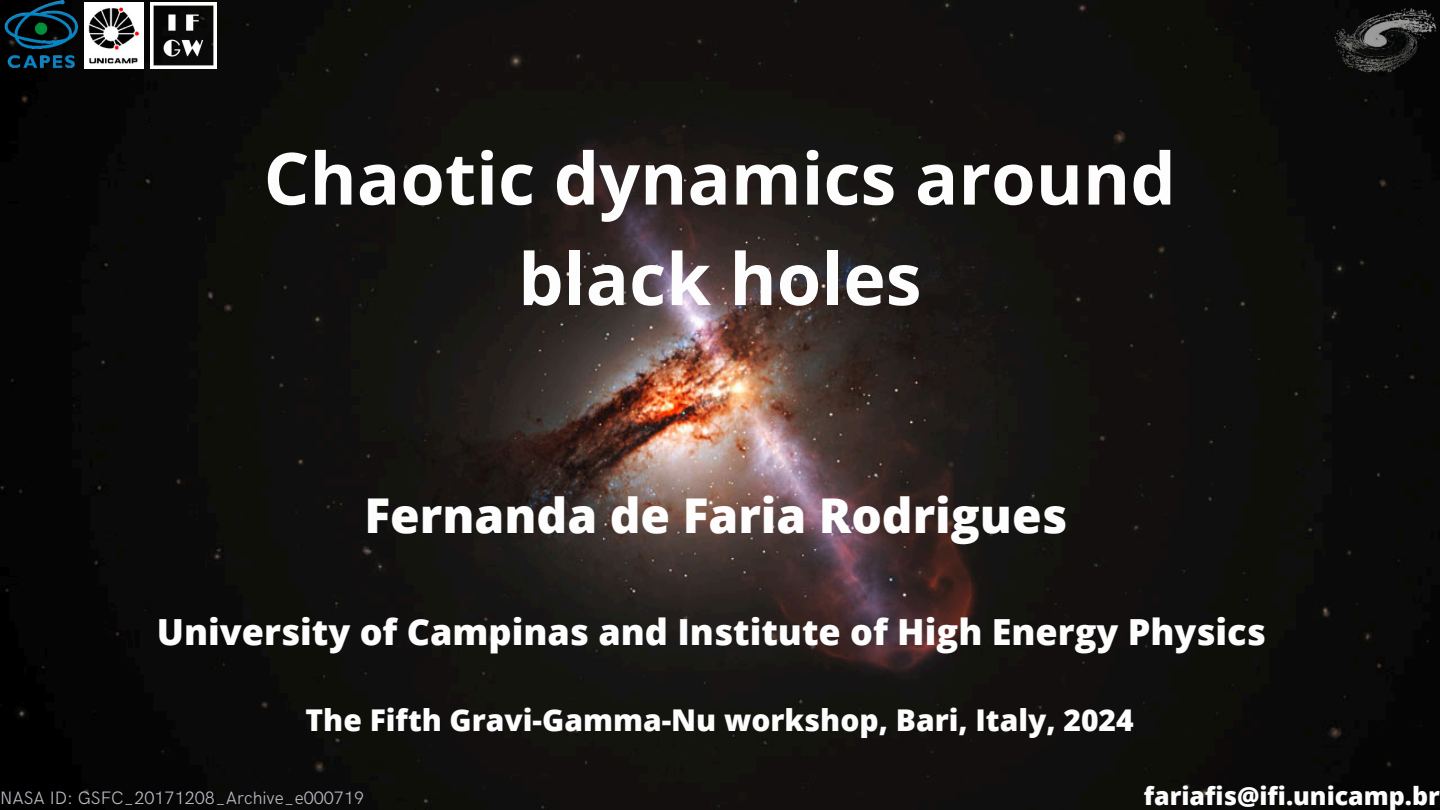
<style>
.page{position:relative;width:1440px;height:810px;background:#fff}
.page>*{position:absolute;margin:0;border:0;box-sizing:border-box;transform-origin:0 0}
.t1{font:700 72px/100.5px "Open Sans";color:#fdfdfd;text-align:center}
.t2{font:800 48px "Open Sans";color:#fdfdfd}
.t3{font:800 36px "Open Sans";color:#fdfdfd}
.t4{font:800 30px "Open Sans";color:#fdfdfd}
.t5{font:800 25px "Open Sans";color:#fdfdfd}
.t6{font:300 18px "HK Grotesk";color:#b9bdc5}
</style>
<div class="page">
<img style="left:0;top:0;width:1440px;height:810px">
<img style="left:0;top:0;width:92px;height:74px">
<img style="left:85px;top:2px;width:58px;height:66px">
<img style="left:151px;top:2px;width:66px;height:66px">
<img style="left:1331px;top:2px;width:109px;height:73px">
<p class="t1" style="left:264px;top:126px;width:914px">Chaotic dynamics around black holes</p>
<h2 class="t2" style="left:364px;top:482px;width:704px">Fernanda de Faria Rodrigues</h2>
<h5 class="t3" style="left:157px;top:606px;width:1110px">University of Campinas and Institute of High Energy Physics</h5>
<h4 class="t4" style="left:306px;top:699px;width:830px">The Fifth Gravi-Gamma-Nu workshop, Bari, Italy, 2024</h4>
<h3 class="t6" style="left:0;top:788px;width:366px">NASA ID: GSFC_20171208_Archive_e000719</h3>
<p class="t5" style="left:1144px;top:778px;width:298px">fariafis@ifi.unicamp.br</p>
</div>
